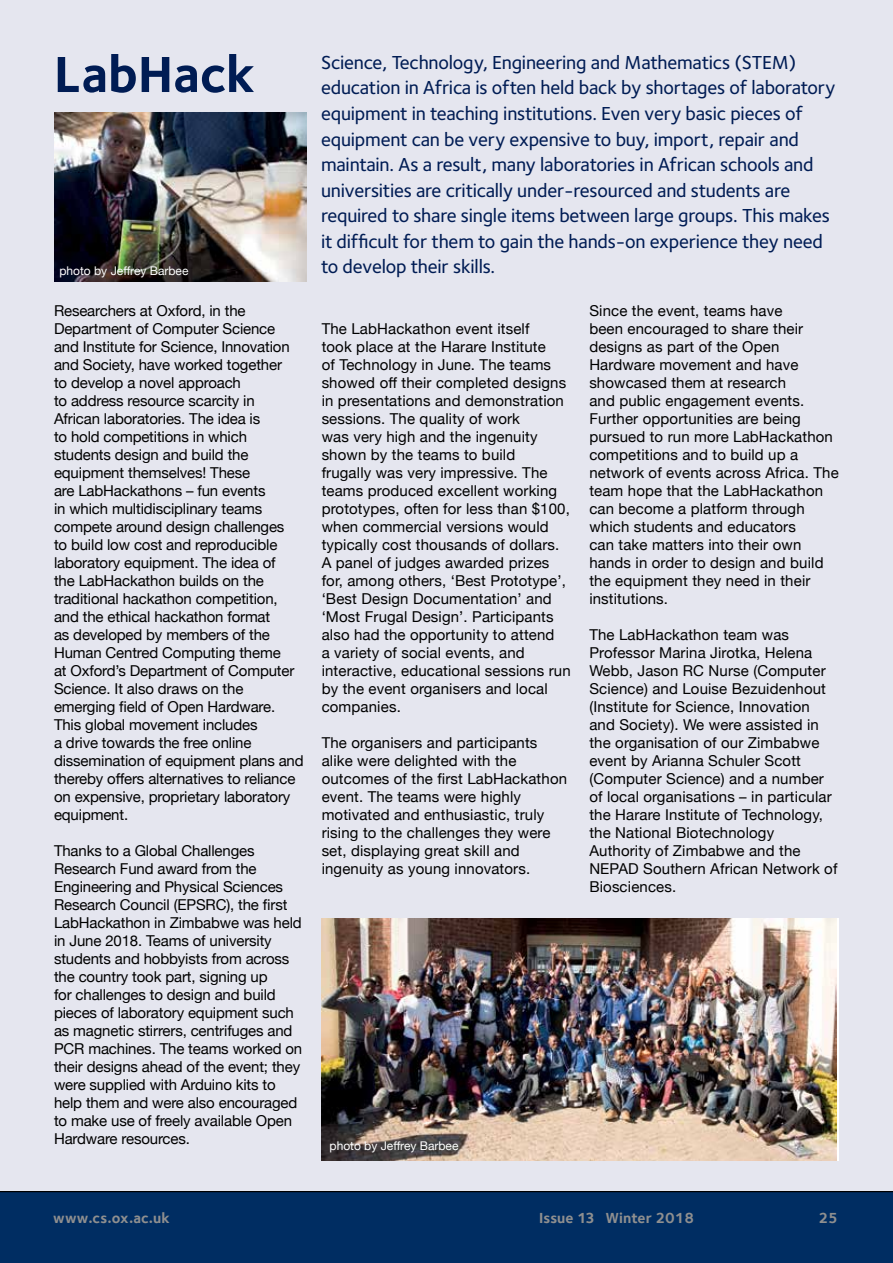
<style>
.page{position:relative;width:893px;height:1263px;background:#fff}
.page>*{position:absolute;margin:0;border:0;box-sizing:border-box;transform-origin:0 0}
.t1{font:700 52.5px "Foundry Sterling";color:#001c54}
.t2{font:19.5px/25.5px "Foundry Sterling Medium OSF";letter-spacing:-.01em;color:#001c54}
.t3{font:15px/18px "Helvetica Neue";letter-spacing:.01em;color:#000}
.t4{font:15px/18px "Helvetica Neue";letter-spacing:-.01em;color:#000}
.t5{font:700 15px "Foundry Sterling";color:#8f8f8f}
.t6{font:12px "Helvetica Neue";color:#fff}
</style>
<div class="page">
<div style="left:0;top:1191px;width:893px;height:72px;background:#002d62"></div>
<div style="left:0;top:0;width:893px;height:1191px;background:#e5e6ef"></div>
<img style="left:321px;top:918px;width:516px;height:243px">
<img style="left:54px;top:113px;width:252px;height:168px">
<h1 class="t1" style="left:54px;top:43px;width:202px">LabHack</h1>
<p class="t2" style="left:321px;top:49px;width:516px">Science, Technology, Engineering and Mathematics (STEM) education in Africa is often held back by shortages of laboratory equipment in teaching institutions. Even very basic pieces of equipment can be very expensive to buy, import, repair and maintain. As a result, many laboratories in African schools and universities are critically under-resourced and students are required to share single items between large groups. This makes it difficult for them to gain the hands-on experience they need</p>
<p class="t6" style="left:60px;top:262px;width:130px">photo by Jeffrey Barbee</p>
<h2 class="t2" style="left:321px;top:253px;width:176px">to develop their skills.</h2>
<p class="t4" style="left:54px;top:303px;width:251px">Researchers at Oxford, in the<br>Department of Computer Science and Institute for Science, Innovation and Society, have worked together<br>to develop a novel approach<br>to address resource scarcity in<br>African laboratories. The idea is<br>to hold competitions in which students design and build the equipment themselves! These<br>are LabHackathons – fun events<br>in which multidisciplinary teams compete around design challenges<br>to build low cost and reproducible laboratory equipment. The idea of<br>the LabHackathon builds on the traditional hackathon competition, and the ethical hackathon format<br>as developed by members of the<br>Human Centred Computing theme<br>at Oxford’s Department of Computer<br>Science. It also draws on the emerging field of Open Hardware.<br>This global movement includes<br>a drive towards the free online dissemination of equipment plans and thereby offers alternatives to reliance on expensive, proprietary laboratory equipment.</p>
<p class="t4" style="left:54px;top:843px;width:250px">Thanks to a Global Challenges Research Fund award from the Engineering and Physical Sciences Research Council (EPSRC), the first LabHackathon in Zimbabwe was held in June 2018. Teams of university students and hobbyists from across the country took part, signing up<br>for challenges to design and build pieces of laboratory equipment such as magnetic stirrers, centrifuges and PCR machines. The teams worked on their designs ahead of the event; they were supplied with Arduino kits to help them and were also encouraged to make use of freely available Open Hardware resources.</p>
<p class="t3" style="left:322px;top:321px;width:251px">The LabHackathon event itself<br>took place at the Harare Institute<br>of Technology in June. The teams showed off their completed designs in presentations and demonstration sessions. The quality of work<br>was very high and the ingenuity shown by the teams to build<br>frugally was very impressive. The teams produced excellent working prototypes, often for less than $100, when commercial versions would typically cost thousands of dollars.<br>A panel of judges awarded prizes for, among others, ‘Best Prototype’, ‘Best Design Documentation’ and ‘Most Frugal Design’. Participants also had the opportunity to attend<br>a variety of social events, and interactive, educational sessions run by the event organisers and local companies.</p>
<p class="t3" style="left:322px;top:735px;width:247px">The organisers and participants alike were delighted with the outcomes of the first LabHackathon event. The teams were highly motivated and enthusiastic, truly rising to the challenges they were set, displaying great skill and ingenuity as young innovators.</p>
<p class="t6" style="left:330px;top:1137px;width:130px">photo by Jeffrey Barbee</p>
<p class="t3" style="left:589px;top:303px;width:251px">Since the event, teams have<br>been encouraged to share their designs as part of the Open<br>Hardware movement and have showcased them at research<br>and public engagement events.<br>Further opportunities are being pursued to run more LabHackathon competitions and to build up a network of events across Africa. The team hope that the LabHackathon can become a platform through which students and educators<br>can take matters into their own hands in order to design and build the equipment they need in their institutions.</p>
<p class="t3" style="left:589px;top:627px;width:250px">The LabHackathon team was<br>Professor Marina Jirotka, Helena<br>Webb, Jason RC Nurse (Computer<br>Science) and Louise Bezuidenhout (Institute for Science, Innovation and Society). We were assisted in the organisation of our Zimbabwe event by Arianna Schuler Scott (Computer Science) and a number of local organisations – in particular the Harare Institute of Technology, the National Biotechnology<br>Authority of Zimbabwe and the<br>NEPAD Southern African Network of<br>Biosciences.</p>
<p class="t5" style="left:53px;top:1209px;width:118px">www.cs.ox.ac.uk</p>
<p class="t5" style="left:539px;top:1209px;width:156px">Issue 13 Winter 2018</p>
<p class="t5" style="left:818px;top:1209px;width:21px">25</p>
</div>
